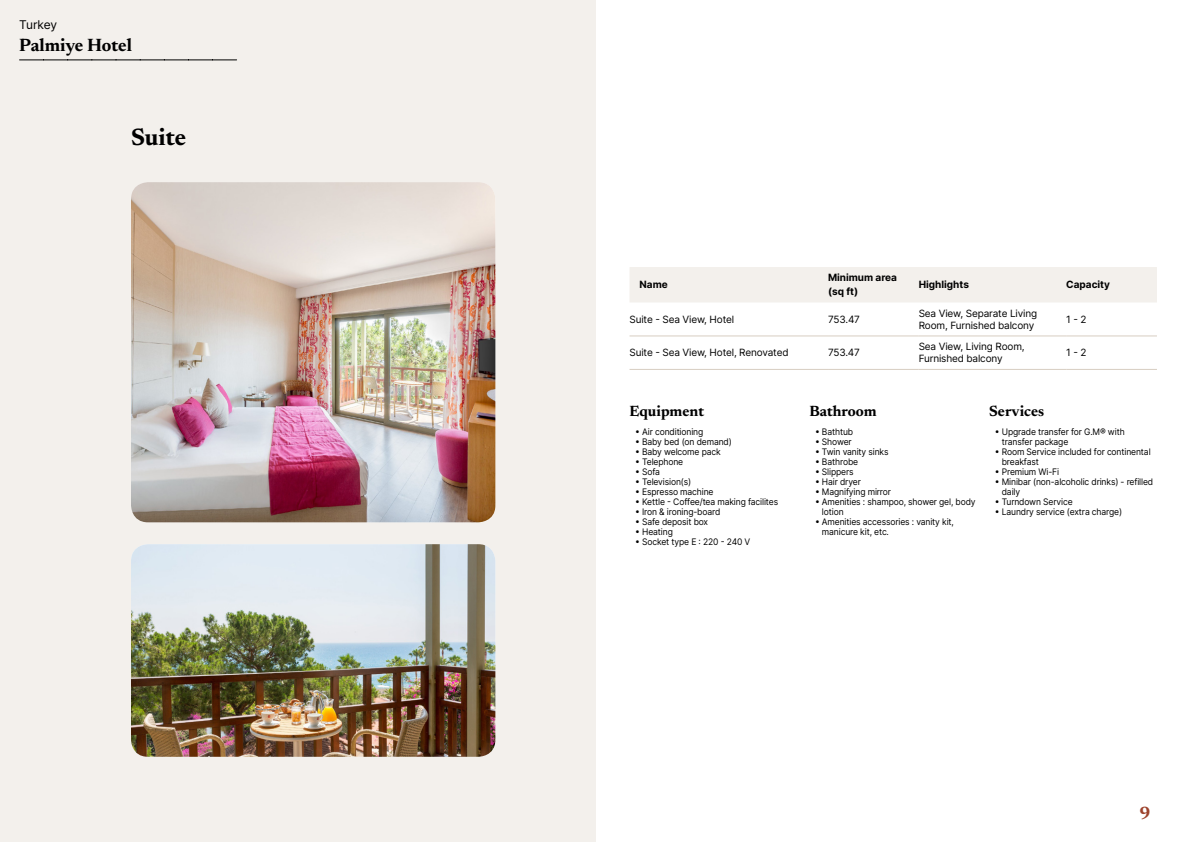
<style>
.page{position:relative;width:1191px;height:842px;background:#fff}
.page>*{position:absolute;margin:0;border:0;box-sizing:border-box;transform-origin:0 0}
.t1{font:700 24px "Newsreader 24 pt";color:#000}
.t2{font:700 18px "Newsreader 24 pt";color:#000}
.t3{font:700 18px "Newsreader 24 pt";color:#9d432c}
.t4{font:700 15px "Newsreader 24 pt";color:#000}
.t5{font:12px "Inter";letter-spacing:-.015em;color:#000}
.t6{font:10px/12px "Inter";letter-spacing:-.015em;color:#000}
.t7{font:700 10px/14px "Inter";color:#000}
.t8{font:9px/10px "Inter";letter-spacing:-.015em;color:#000;scale:.95 1}
</style>
<div class="page">
<div style="left:0;top:0;width:595px;height:842px;background:#f3f0ec"></div>
<img style="left:131px;top:182px;width:364px;height:340px">
<img style="left:131px;top:544px;width:364px;height:213px">
<svg style="left:20px;top:60px;width:217px;height:1px"></svg>
<div style="left:630px;top:267px;width:527px;height:35px;background:#f3f0ec"></div>
<hr style="left:629px;top:335px;width:199px;height:1px;background:#d7cdc1">
<hr style="left:828px;top:335px;width:90px;height:1px;background:#d7cdc1">
<hr style="left:918px;top:335px;width:148px;height:1px;background:#d7cdc1">
<hr style="left:1066px;top:335px;width:91px;height:1px;background:#d7cdc1">
<hr style="left:629px;top:369px;width:199px;height:1px;background:#d7cdc1">
<hr style="left:828px;top:369px;width:90px;height:1px;background:#d7cdc1">
<hr style="left:918px;top:369px;width:148px;height:1px;background:#d7cdc1">
<hr style="left:1066px;top:369px;width:91px;height:1px;background:#d7cdc1">
<h3 class="t5" style="left:19px;top:15px;width:39px">Turkey</h3>
<h2 class="t2" style="left:19px;top:32px;width:114px">Palmiye Hotel</h2>
<h1 class="t1" style="left:131px;top:120px;width:57px">Suite</h1>
<p class="t7" style="left:639px;top:278px;width:30px">Name</p>
<p class="t7" style="left:828px;top:271px;width:70px">Minimum area (sq ft)</p>
<p class="t7" style="left:918px;top:278px;width:52px">Highlights</p>
<p class="t7" style="left:1066px;top:278px;width:45px">Capacity</p>
<p class="t6" style="left:629px;top:313px;width:106px">Suite - Sea View, Hotel</p>
<p class="t6" style="left:828px;top:313px;width:33px">753.47</p>
<p class="t6" style="left:918px;top:307px;width:120px">Sea View, Separate Living<br>Room, Furnished balcony</p>
<p class="t6" style="left:1066px;top:313px;width:22px">1 - 2</p>
<p class="t6" style="left:629px;top:346px;width:160px">Suite - Sea View, Hotel, Renovated</p>
<p class="t6" style="left:828px;top:346px;width:33px">753.47</p>
<p class="t6" style="left:918px;top:340px;width:107px">Sea View, Living Room,<br>Furnished balcony</p>
<p class="t6" style="left:1066px;top:346px;width:22px">1 - 2</p>
<h3 class="t4" style="left:629px;top:401px;width:76px">Equipment</h3>
<p class="t8" style="left:635px;top:426px;width:73px">• Air conditioning</p>
<p class="t8" style="left:635px;top:436px;width:103px">• Baby bed (on demand)</p>
<p class="t8" style="left:635px;top:446px;width:92px">• Baby welcome pack</p>
<p class="t8" style="left:635px;top:456px;width:52px">• Telephone</p>
<p class="t8" style="left:635px;top:466px;width:28px">• Sofa</p>
<p class="t8" style="left:635px;top:476px;width:61px">• Television(s)</p>
<p class="t8" style="left:635px;top:486px;width:84px">• Espresso machine</p>
<p class="t8" style="left:635px;top:496px;width:152px">• Kettle - Coffee/tea making facilites</p>
<p class="t8" style="left:635px;top:506px;width:91px">• Iron &amp; ironing-board</p>
<p class="t8" style="left:635px;top:516px;width:78px">• Safe deposit box</p>
<p class="t8" style="left:635px;top:526px;width:41px">• Heating</p>
<p class="t8" style="left:635px;top:536px;width:123px">• Socket type E : 220 - 240 V</p>
<h3 class="t4" style="left:809px;top:401px;width:69px">Bathroom</h3>
<p class="t8" style="left:815px;top:426px;width:42px">• Bathtub</p>
<p class="t8" style="left:815px;top:436px;width:40px">• Shower</p>
<p class="t8" style="left:815px;top:446px;width:79px">• Twin vanity sinks</p>
<p class="t8" style="left:815px;top:456px;width:47px">• Bathrobe</p>
<p class="t8" style="left:815px;top:466px;width:42px">• Slippers</p>
<p class="t8" style="left:815px;top:476px;width:50px">• Hair dryer</p>
<p class="t8" style="left:815px;top:486px;width:82px">• Magnifying mirror</p>
<p class="t8" style="left:822px;top:496px;width:163px;text-indent:-7px">• Amenities : shampoo, shower gel, body lotion</p>
<p class="t8" style="left:822px;top:516px;width:140px;text-indent:-7px">• Amenities accessories : vanity kit, manicure kit, etc.</p>
<h3 class="t4" style="left:989px;top:401px;width:57px">Services</h3>
<p class="t8" style="left:1001px;top:426px;width:131px;text-indent:-7px">• Upgrade transfer for G.M® with transfer package</p>
<p class="t8" style="left:1001px;top:446px;width:158px;text-indent:-7px">• Room Service included for continental breakfast</p>
<p class="t8" style="left:994px;top:466px;width:69px">• Premium Wi-Fi</p>
<p class="t8" style="left:1001px;top:476px;width:161px;text-indent:-7px">• Minibar (non-alcoholic drinks) - refilled daily</p>
<p class="t8" style="left:994px;top:496px;width:84px">• Turndown Service</p>
<p class="t8" style="left:994px;top:506px;width:136px">• Laundry service (extra charge)</p>
<h2 class="t3" style="left:1139px;top:800px;width:13px">9</h2>
</div>
